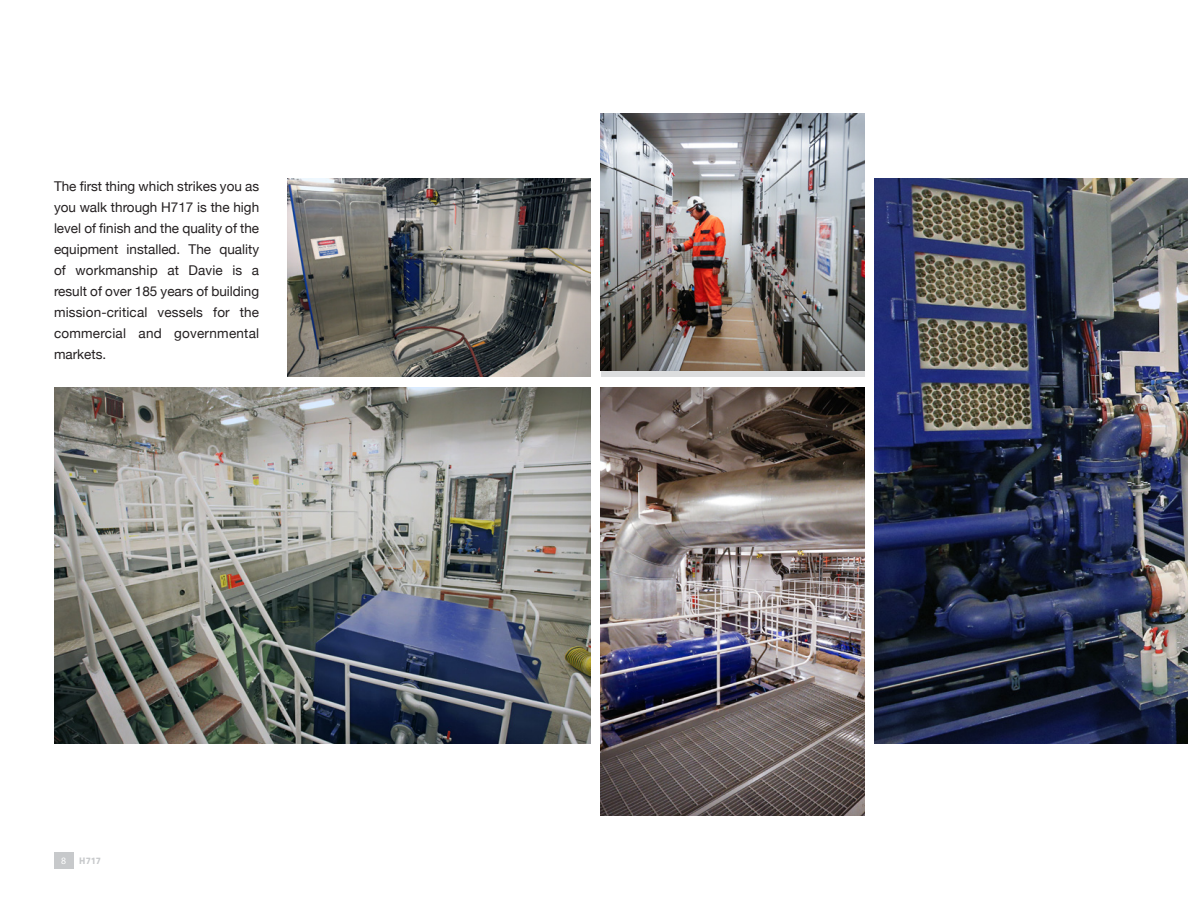
<style>
.page{position:relative;width:1188px;height:918px;background:#fff}
.page>*{position:absolute;margin:0;border:0;box-sizing:border-box;transform-origin:0 0}
.t1{font:13.5px/21px "Helvetica Neue";letter-spacing:.015em;color:#231f20;text-align:justify}
.t2{font:700 9.75px "Klavika";color:#c7c9cb}
.t3{font:9.75px "Myriad Pro";color:#fff}
</style>
<div class="page">
<div style="left:54px;top:852px;width:19px;height:17px;background:#c7c9cb"></div>
<img style="left:54px;top:387px;width:537px;height:357px">
<img style="left:287px;top:178px;width:304px;height:199px">
<div style="left:601px;top:113px;width:263px;height:264px;background:linear-gradient(to right,#dcddde,#dcddde)"></div>
<img style="left:601px;top:113px;width:263px;height:257px">
<img style="left:601px;top:387px;width:263px;height:428px">
<img style="left:874px;top:178px;width:314px;height:566px">
<p class="t1" style="left:54px;top:176px;width:207px">The first thing which strikes you as you walk through H717 is the high level of finish and the quality of the equipment installed. The quality of workmanship at Davie is a result of over 185 years of building mission-critical vessels for the commercial and governmental markets.</p>
<p class="t3" style="left:61px;top:855px;width:7px">8</p>
<p class="t2" style="left:79px;top:856px;width:23px">H717</p>
</div>
